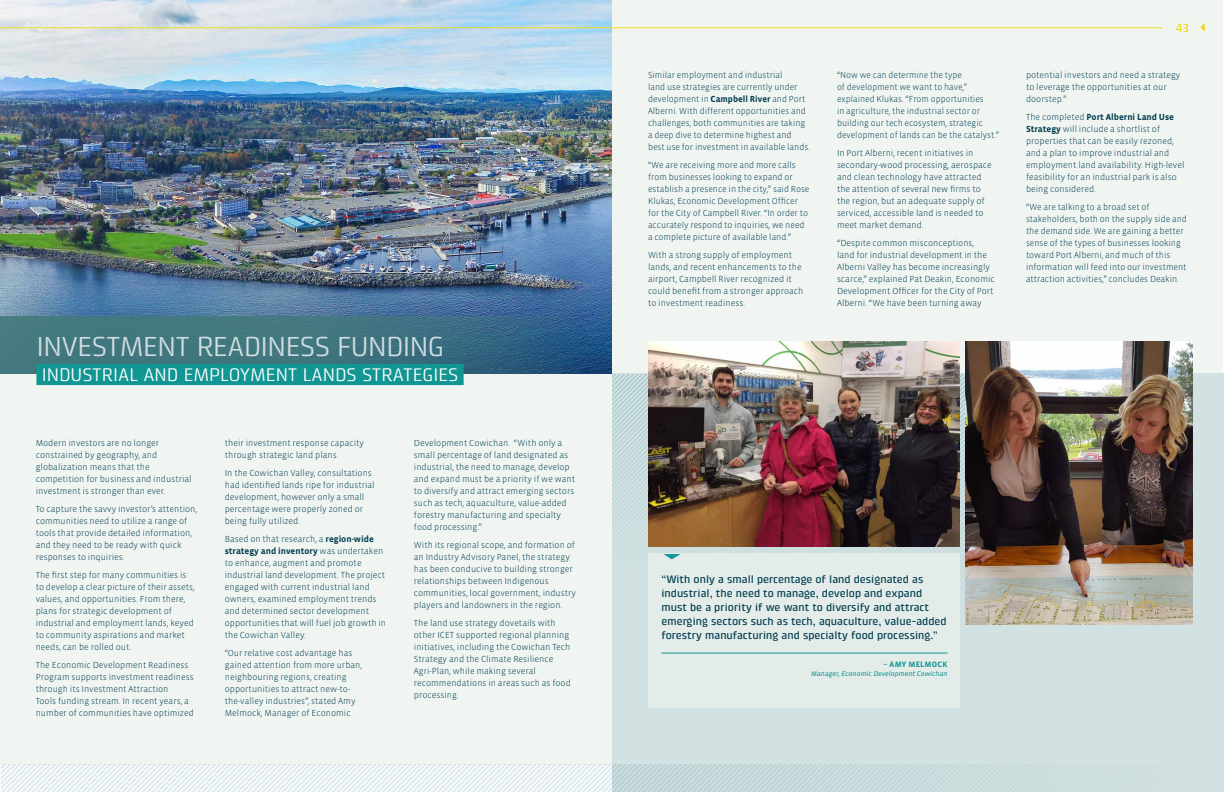
<style>
.page{position:relative;width:1224px;height:792px;background:#fff}
.page>*{position:absolute;margin:0;border:0;box-sizing:border-box;transform-origin:0 0}
.t1{font:28px "Klint Pro";letter-spacing:-.02em;color:#d1dde1}
.t2{font:18.5px "Klint Pro";color:#fff}
.t3{font:500 12px "Klint Pro";color:#ecda24}
.t4{font:500 11px/14px "Klint Pro";color:#033e51}
.t5{font:300 9px/12px "Vista Sans OTCE";color:#033e51}
.t6{font:700 8px "Vista Sans OTCE";letter-spacing:.03em;color:#129694}
.t7{font:italic 7px "Vista Sans OTCE";color:#129694}
.s1{font-weight:700}
</style>
<div class="page">
<div style="left:0;top:0;width:1223px;height:764px;background:#f0f5f2"></div>
<img style="left:0;top:0;width:612px;height:316px">
<svg style="left:0;top:316px;width:612px;height:58px;background:#3a6e7f"></svg>
<div style="left:36px;top:364px;width:428px;height:21px;background:#129694"></div>
<div style="left:612px;top:373px;width:612px;height:419px;background:#d2e1e1"></div>
<svg style="left:909px;top:374px;width:57px;height:272px"></svg>
<div style="left:648px;top:554px;width:311px;height:154px;background:#e5eeea"></div>
<img style="left:648px;top:341px;width:311px;height:205px">
<img style="left:966px;top:341px;width:226px;height:284px">
<svg style="left:1px;top:764px;width:1043px;height:28px"></svg>
<hr style="left:662px;top:653px;width:286px;height:1px;background:#129694">
<img style="left:612px;top:374px;width:141px;height:186px">
<hr style="left:0;top:27px;width:1163px;height:1px;background:#ecda24">
<svg style="left:1200px;top:23px;width:5px;height:9px"></svg>
<h1 class="t1" style="left:36px;top:330px;width:409px">INVESTMENT READINESS FUNDING</h1>
<h2 class="t2" style="left:42px;top:364px;width:418px">INDUSTRIAL AND EMPLOYMENT LANDS STRATEGIES</h2>
<p class="t5" style="left:36px;top:437px;width:157px">Modern investors are no longer constrained by geography, and globalization means that the competition for business and industrial investment is stronger than ever.</p>
<p class="t5" style="left:36px;top:503px;width:163px">To capture the savvy investor’s attention, communities need to utilize a range of tools that provide detailed information, and they need to be ready with quick responses to inquiries.</p>
<p class="t5" style="left:36px;top:569px;width:161px">The first step for many communities is to develop a clear picture of their assets, values, and opportunities. From there, plans for strategic development of industrial and employment lands, keyed to community aspirations and market needs, can be rolled out.</p>
<p class="t5" style="left:36px;top:659px;width:160px">The Economic Development Readiness Program supports investment readiness through its Investment Attraction<br>Tools funding stream. In recent years, a number of communities have optimized</p>
<p class="t5" style="left:225px;top:437px;width:141px">their investment response capacity through strategic land plans.</p>
<p class="t5" style="left:225px;top:467px;width:151px">In the Cowichan Valley, consultations had identified lands ripe for industrial development, however only a small percentage were properly zoned or being fully utilized.</p>
<p class="t5" style="left:225px;top:533px;width:163px">Based on that research, a <span class="s1">region-wide strategy and inventory</span> was undertaken to enhance, augment and promote industrial land development. The project engaged with current industrial land owners, examined employment trends and determined sector development opportunities that will fuel job growth in the Cowichan Valley.</p>
<p class="t5" style="left:225px;top:647px;width:139px">“Our relative cost advantage has gained attention from more urban, neighbouring regions, creating opportunities to attract new-to&shy;the-valley industries”, stated Amy Melmock, Manager of Economic</p>
<p class="t5" style="left:414px;top:437px;width:163px">Development Cowichan. “With only a small percentage of land designated as industrial, the need to manage, develop and expand must be a priority if we want to diversify and attract emerging sectors such as tech, aquaculture, value-added forestry manufacturing and specialty food processing.”</p>
<p class="t5" style="left:414px;top:539px;width:164px">With its regional scope, and formation of an Industry Advisory Panel, the strategy has been conducive to building stronger relationships between Indigenous communities, local government, industry players and landowners in the region.</p>
<p class="t5" style="left:414px;top:617px;width:159px">The land use strategy dovetails with other ICET supported regional planning initiatives, including the Cowichan Tech Strategy and the Climate Resilience Agri-Plan, while making several recommendations in areas such as food processing.</p>
<p class="t5" style="left:648px;top:69px;width:164px">Similar employment and industrial<br>land use strategies are currently under development in <span class="s1">Campbell River</span> and Port Alberni. With different opportunities and challenges, both communities are taking a deep dive to determine highest and best use for investment in available lands.</p>
<p class="t5" style="left:648px;top:159px;width:163px">“We are receiving more and more calls from businesses looking to expand or establish a presence in the city,” said Rose Klukas, Economic Development Officer for the City of Campbell River. “In order to accurately respond to inquiries, we need a complete picture of available land.”</p>
<p class="t5" style="left:648px;top:249px;width:157px">With a strong supply of employment lands, and recent enhancements to the airport, Campbell River recognized it could benefit from a stronger approach to investment readiness.</p>
<p class="t5" style="left:837px;top:69px;width:163px">“Now we can determine the type<br>of development we want to have,” explained Klukas. “From opportunities<br>in agriculture, the industrial sector or building our tech ecosystem, strategic development of lands can be the catalyst.”</p>
<p class="t5" style="left:837px;top:147px;width:156px">In Port Alberni, recent initiatives in secondary-wood processing, aerospace and clean technology have attracted the attention of several new firms to the region, but an adequate supply of serviced, accessible land is needed to meet market demand.</p>
<p class="t5" style="left:837px;top:237px;width:159px">“Despite common misconceptions,<br>land for industrial development in the Alberni Valley has become increasingly scarce,” explained Pat Deakin, Economic Development Officer for the City of Port Alberni. “We have been turning away</p>
<h3 class="t3" style="left:1176px;top:21px;width:15px">43</h3>
<p class="t5" style="left:1026px;top:69px;width:156px">potential investors and need a strategy to leverage the opportunities at our doorstep.”</p>
<p class="t5" style="left:1026px;top:111px;width:160px">The completed <span class="s1">Port Alberni Land Use Strategy</span> will include a shortlist of properties that can be easily rezoned, and a plan to improve industrial and employment land availability. High-level feasibility for an industrial park is also being considered.</p>
<p class="t5" style="left:1026px;top:201px;width:162px">“We are talking to a broad set of stakeholders, both on the supply side and the demand side. We are gaining a better sense of the types of businesses looking toward Port Alberni, and much of this information will feed into our investment attraction activities,” concludes Deakin.</p>
<p class="t4" style="left:662px;top:573px;width:287px">“With only a small percentage of land designated as industrial, the need to manage, develop and expand must be a priority if we want to diversify and attract emerging sectors such as tech, aquaculture, value-added forestry manufacturing and specialty food processing.”</p>
<p class="t6" style="left:884px;top:660px;width:65px">– AMY MELMOCK</p>
<p class="t7" style="left:811px;top:669px;width:138px">Manager, Economic Development Cowichan</p>
</div>
